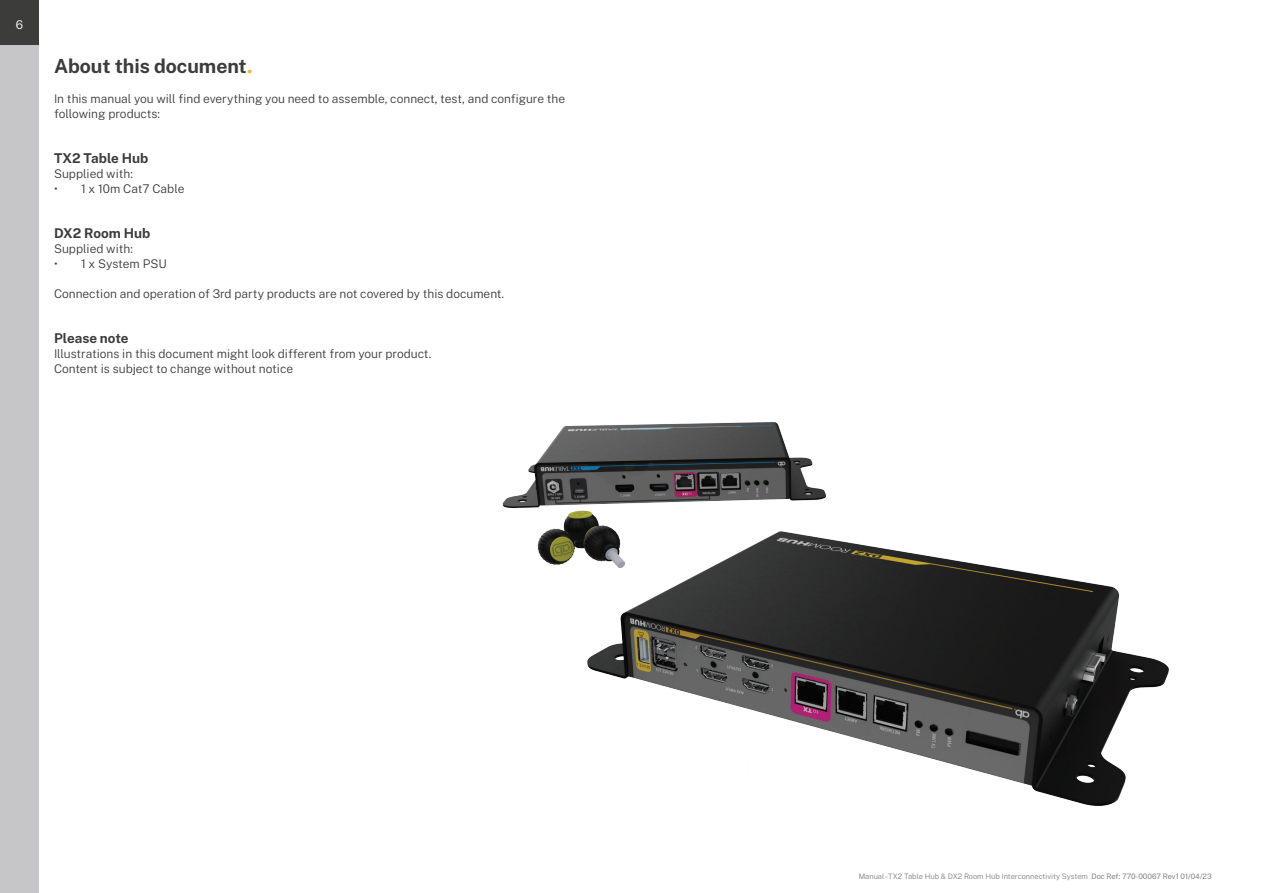
<style>
.page{position:relative;width:1263px;height:893px;background:#fff}
.page>*{position:absolute;margin:0;border:0;box-sizing:border-box;transform-origin:0 0}
.t1{font:700 19.5px "Public Sans";color:#3c3c3b}
.t2{font:700 13.5px "Public Sans";color:#3c3c3b}
.t3{font:300 12px/15px "Public Sans";color:#3c3c3b}
.t4{font:300 12px "Public Sans";color:#fff}
.t5{font:300 7.5px "Public Sans";color:#808285}
.s1{font-family:"Times New Roman";font-size:24px;color:#f1b538}
.s2{font-weight:400}
</style>
<div class="page">
<div style="left:0;top:0;width:39px;height:46px;background:#3c3c3b"></div>
<div style="left:0;top:46px;width:39px;height:847px;background:#c6c6c8"></div>
<img style="left:502px;top:422px;width:667px;height:384px">
<p class="t4" style="left:16px;top:16px;width:9px">6</p>
<h1 class="t1" style="left:54px;top:51px;width:200px">About this document<span class="s1">.</span></h1>
<p class="t3" style="left:54px;top:90px;width:513px">In this manual you will find everything you need to assemble, connect, test, and configure the following products:</p>
<p class="t2" style="left:54px;top:148px;width:96px">TX2 Table Hub</p>
<p class="t3" style="left:54px;top:165px;width:80px">Supplied with:</p>
<p class="t3" style="left:54px;top:180px;width:132px">• 1 x 10m Cat7 Cable</p>
<p class="t2" style="left:54px;top:223px;width:98px">DX2 Room Hub</p>
<p class="t3" style="left:54px;top:240px;width:80px">Supplied with:</p>
<p class="t3" style="left:54px;top:255px;width:114px">• 1 x System PSU</p>
<p class="t3" style="left:54px;top:285px;width:452px">Connection and operation of 3rd party products are not covered by this document.</p>
<p class="t2" style="left:54px;top:328px;width:76px">Please note</p>
<p class="t3" style="left:54px;top:345px;width:379px">Illustrations in this document might look different from your product.<br>Content is subject to change without notice</p>
<p class="t5" style="left:859px;top:871px;width:355px">Manual -TX2 Table Hub &amp; DX2 Room Hub Interconnectivity System <span class="s2">Doc Ref: 770-00067 Rev1 01/04/23</span></p>
</div>
